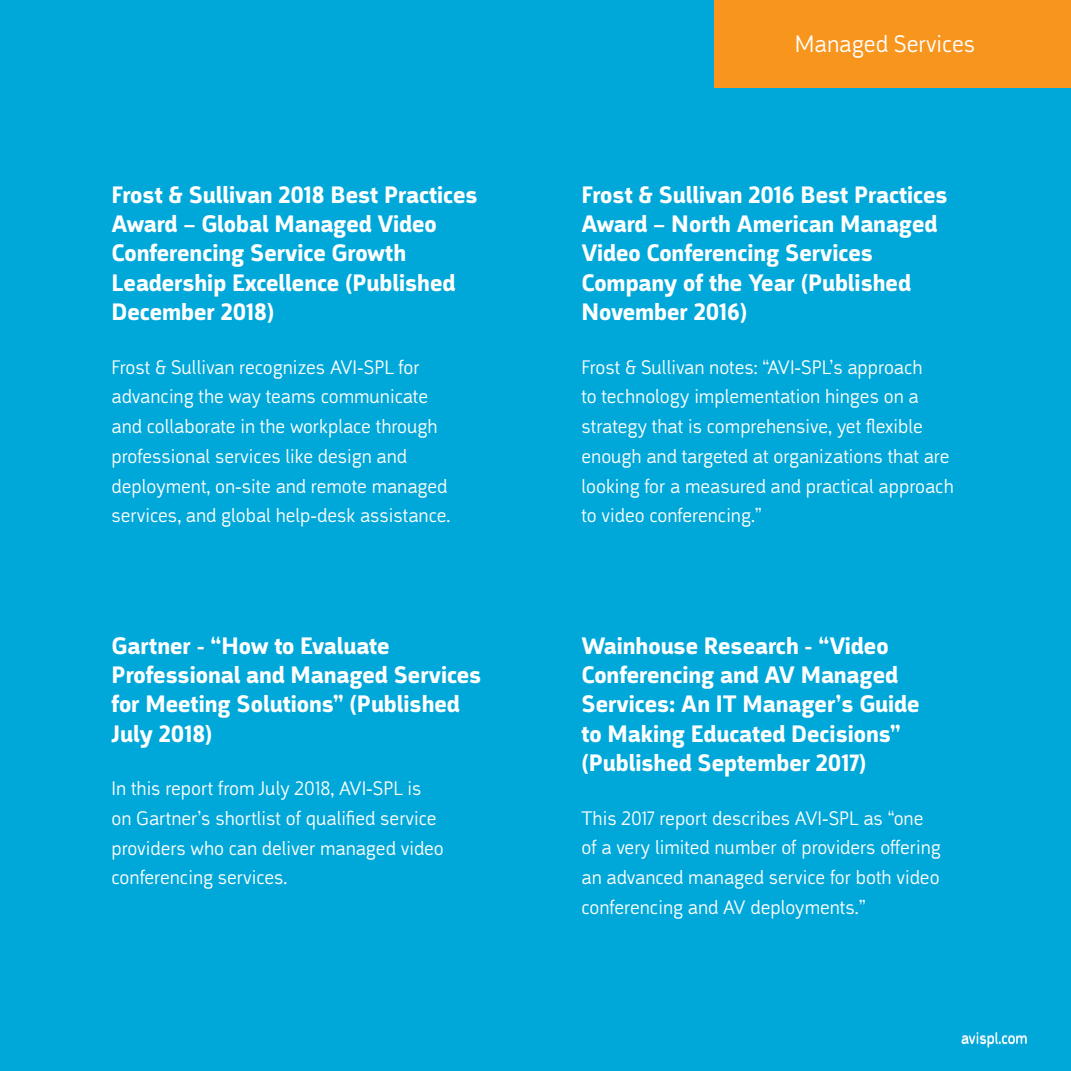
<style>
.page{position:relative;width:1071px;height:1071px;background:#00a8da}
.page>*{position:absolute;margin:0;border:0;box-sizing:border-box;transform-origin:0 0}
.t1{font:700 24.5px/29.4px "Argumentum";color:#fff}
.t2{font:300 24.5px "Argumentum";color:#fff}
.t3{font:300 20.12px/29.8px "Argumentum";color:#fff}
.t4{font:300 15.75px "Argumentum";color:#fff}
</style>
<div class="page">
<div style="left:714px;top:0;width:357px;height:88px;background:#f8951d"></div>
<p class="t1" style="left:112px;top:181px;width:368px">Frost &amp; Sullivan 2018 Best Practices<br>Award – Global Managed Video<br>Conferencing Service Growth<br>Leadership Excellence (Published<br>December 2018)</p>
<p class="t3" style="left:112px;top:352px;width:340px">Frost &amp; Sullivan recognizes AVI-SPL for advancing the way teams communicate and collaborate in the workplace through professional services like design and deployment, on-site and remote managed services, and global help-desk assistance.</p>
<p class="t1" style="left:112px;top:632px;width:371px">Gartner - “How to Evaluate<br>Professional and Managed Services for Meeting Solutions” (Published<br>July 2018)</p>
<p class="t3" style="left:112px;top:774px;width:334px">In this report from July 2018, AVI-SPL is on Gartner’s shortlist of qualified service providers who can deliver managed video conferencing services.</p>
<p class="t2" style="left:795px;top:29px;width:182px">Managed Services</p>
<p class="t1" style="left:582px;top:181px;width:368px">Frost &amp; Sullivan 2016 Best Practices<br>Award – North American Managed<br>Video Conferencing Services<br>Company of the Year (Published<br>November 2016)</p>
<p class="t3" style="left:582px;top:352px;width:374px">Frost &amp; Sullivan notes: “AVI-SPL’s approach<br>to technology implementation hinges on a strategy that is comprehensive, yet flexible enough and targeted at organizations that are looking for a measured and practical approach to video conferencing.”</p>
<p class="t1" style="left:582px;top:632px;width:340px">Wainhouse Research - “Video<br>Conferencing and AV Managed<br>Services: An IT Manager’s Guide to Making Educated Decisions” (Published September 2017)</p>
<p class="t3" style="left:582px;top:803px;width:361px">This 2017 report describes AVI-SPL as “one of a very limited number of providers offering an advanced managed service for both video conferencing and AV deployments.”</p>
<p class="t4" style="left:961px;top:1028px;width:68px">avispl.com</p>
</div>
